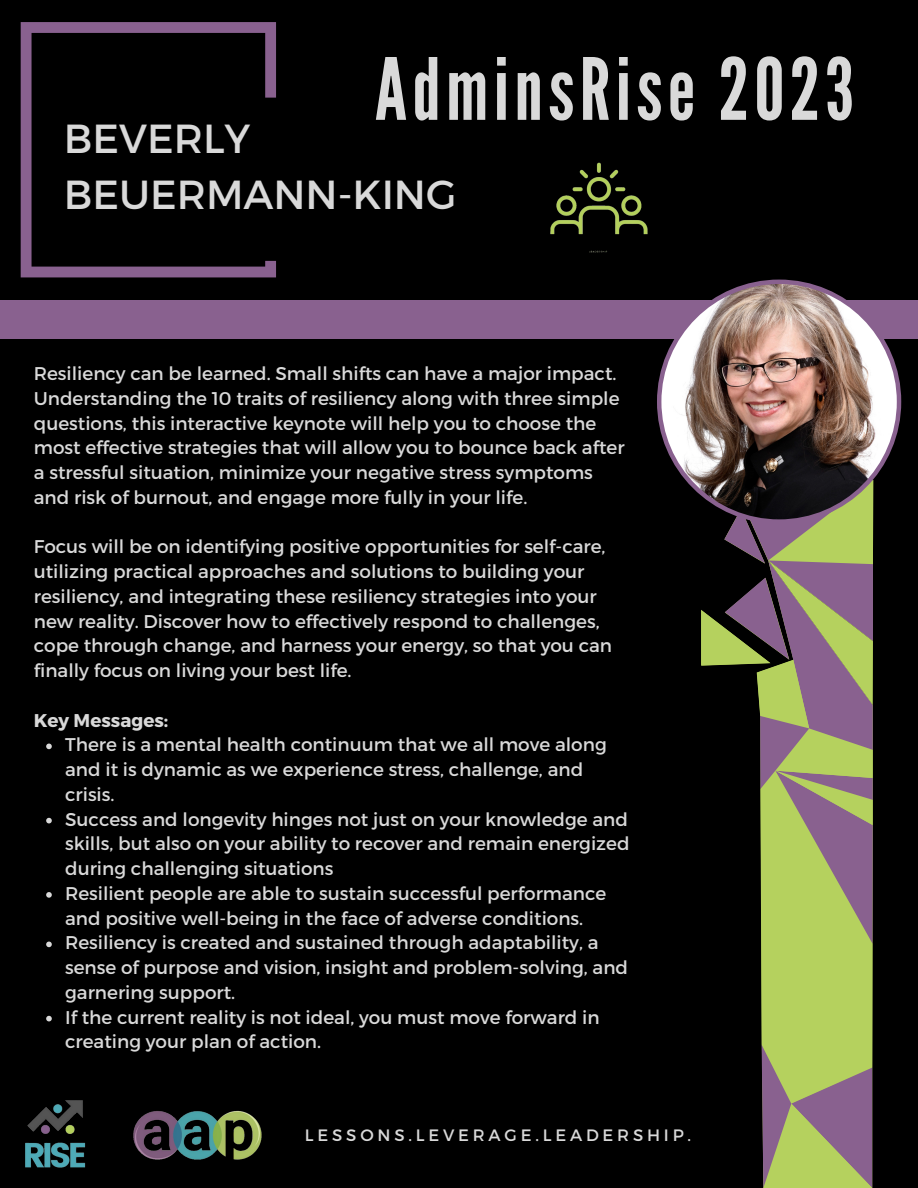
<style>
.page{position:relative;width:918px;height:1188px;background:#000}
.page>*{position:absolute;margin:0;border:0;box-sizing:border-box;transform-origin:0 0}
.t1{font:85.5px "League Gothic";letter-spacing:.06em;color:#d9d9d9}
.t2{font:40.5px/56.2px "Montserrat";color:#d9d9d9}
.t3{font:18.45px/24.8px "Montserrat";color:#d9d9d9}
.t4{font:700 18.45px "Montserrat";color:#d9d9d9}
.t5{font:16.5px "Montserrat";letter-spacing:.23em;color:#d9d9d9}
</style>
<div class="page">
<svg style="left:21px;top:22px;width:255px;height:255px"></svg>
<svg style="left:701px;top:524px;width:172px;height:664px"></svg>
<div style="left:0;top:301px;width:918px;height:38px;background:#89618f"></div>
<img style="left:25px;top:1100px;width:61px;height:68px">
<img style="left:133px;top:1110px;width:129px;height:50px">
<img style="left:657px;top:280px;width:244px;height:244px">
<svg style="left:46px;top:744px;width:6px;height:5px"></svg>
<svg style="left:46px;top:818px;width:6px;height:5px"></svg>
<svg style="left:46px;top:892px;width:6px;height:6px"></svg>
<svg style="left:46px;top:942px;width:6px;height:5px"></svg>
<svg style="left:46px;top:1016px;width:6px;height:5px"></svg>
<img style="left:550px;top:162px;width:98px;height:91px">
<h1 class="t1" style="left:375px;top:40px;width:480px">AdminsRise 2023</h1>
<h2 class="t2" style="left:64px;top:108px;width:394px">BEVERLY<br>BEUERMANN-KING</h2>
<p class="t3" style="left:34px;top:360px;width:592px">Resiliency can be learned. Small shifts can have a major impact.<br>Understanding the 10 traits of resiliency along with three simple questions, this interactive keynote will help you to choose the most effective strategies that will allow you to bounce back after a stressful situation, minimize your negative stress symptoms and risk of burnout, and engage more fully in your life.</p>
<p class="t3" style="left:34px;top:534px;width:580px">Focus will be on identifying positive opportunities for self-care, utilizing practical approaches and solutions to building your resiliency, and integrating these resiliency strategies into your new reality. Discover how to effectively respond to challenges, cope through change, and harness your energy, so that you can finally focus on living your best life.</p>
<p class="t4" style="left:34px;top:708px;width:136px">Key Messages:</p>
<p class="t3" style="left:65px;top:732px;width:566px">There is a mental health continuum that we all move along and it is dynamic as we experience stress, challenge, and crisis.<br>Success and longevity hinges not just on your knowledge and skills, but also on your ability to recover and remain energized during challenging situations<br>Resilient people are able to sustain successful performance and positive well-being in the face of adverse conditions.<br>Resiliency is created and sustained through adaptability, a sense of purpose and vision, insight and problem-solving, and garnering support.<br>If the current reality is not ideal, you must move forward in creating your plan of action.</p>
<p class="t5" style="left:305px;top:1124px;width:388px">LESSONS.LEVERAGE.LEADERSHIP.</p>
</div>
